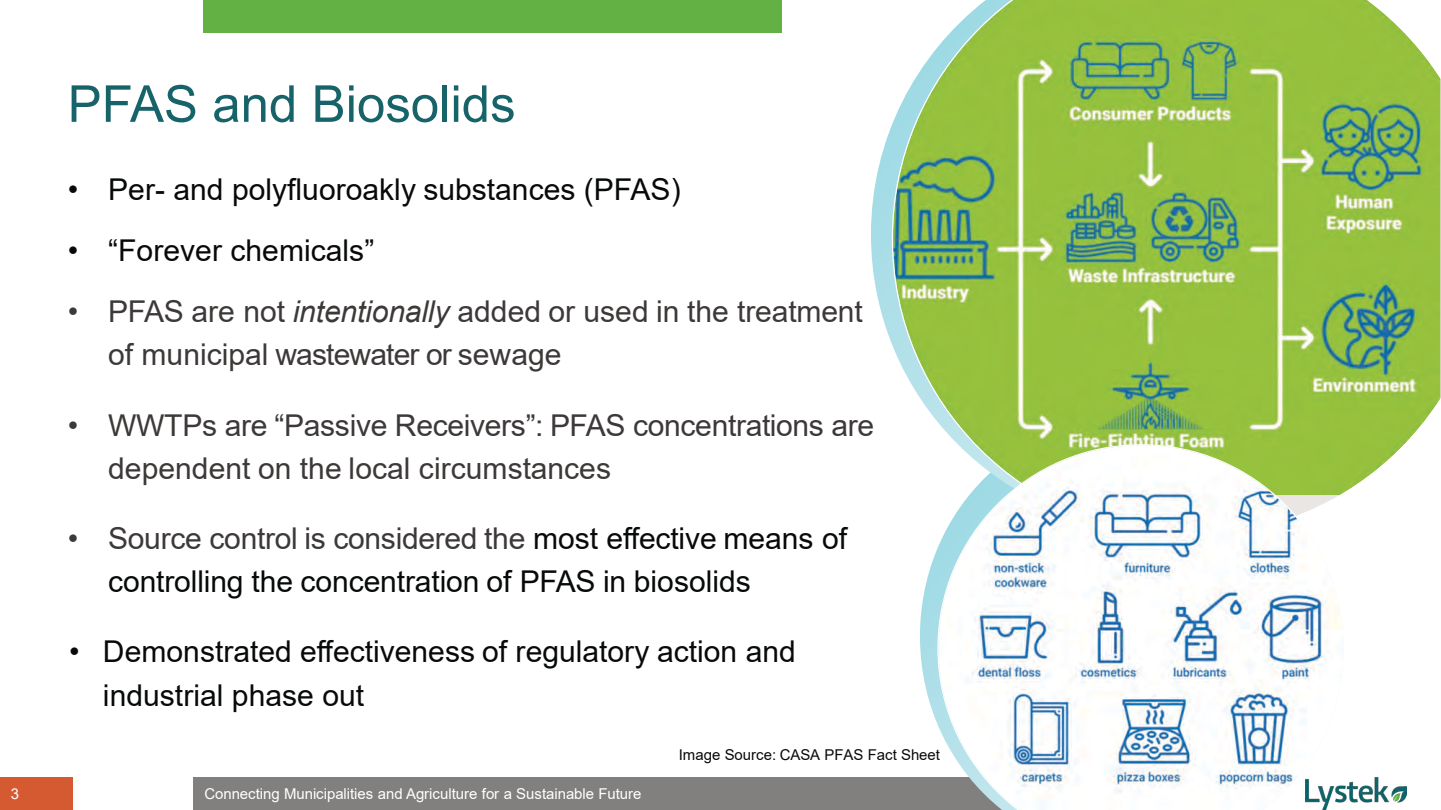
<style>
.page{position:relative;width:1441px;height:810px;background:#fff}
.page>*{position:absolute;margin:0;border:0;box-sizing:border-box;transform-origin:0 0}
.t1{font:51px "Arial";color:#17636a}
.t2{font:30px/43.2px "Arial";color:#080a0a}
.t3{font:30px/43.2px "Arial";letter-spacing:-.005em;color:#3c3938}
.t4{font:15px "Arial";color:#fff}
.t5{font:15px "Arial";color:#080a0a}
.s1{font-style:italic}
.s2{color:#3c3938}
</style>
<div class="page">
<div style="left:194px;top:778px;width:1067px;height:32px;background:#81807f"></div>
<div style="left:203px;top:0;width:579px;height:33px;background:#63b045"></div>
<div style="left:0;top:778px;width:73px;height:32px;background:#d55a32"></div>
<img style="left:1344px;top:778px;width:61px;height:25px">
<svg style="left:919px;top:550px;width:18px;height:228px"></svg>
<svg style="left:871px;top:127px;width:20px;height:215px"></svg>
<svg style="left:891px;top:0;width:549px;height:493px;background:#99c25d"></svg>
<svg style="left:937px;top:444px;width:407px;height:366px"></svg>
<h1 class="t1" style="left:68px;top:85px;width:449px">PFAS and Biosolids</h1>
<p class="t2" style="left:68px;top:170px;width:614px">• Per- and polyfluoroakly substances (PFAS)</p>
<p class="t2" style="left:68px;top:232px;width:308px">• “Forever chemicals”</p>
<p class="t3" style="left:108px;top:293px;width:756px;text-indent:-40px">• PFAS are not <span class="s1">intentionally</span> added or used in the treatment of municipal wastewater or sewage</p>
<p class="t3" style="left:108px;top:406px;width:767px;text-indent:-40px">• WWTPs are “Passive Receivers”: PFAS concentrations are dependent on the local circumstances</p>
<p class="t2" style="left:108px;top:520px;width:740px;text-indent:-40px"><span class="s2">• Source control is considered the</span> most effective means of controlling the concentration of PFAS in biosolids</p>
<p class="t2" style="left:103px;top:633px;width:694px;text-indent:-34px">• Demonstrated effectiveness of regulatory action and industrial phase out</p>
<p class="t5" style="left:678px;top:749px;width:263px">Image Source: CASA PFAS Fact Sheet</p>
<p class="t4" style="left:11px;top:789px;width:10px">3</p>
<p class="t4" style="left:204px;top:789px;width:438px">Connecting Municipalities and Agriculture for a Sustainable Future</p>
</div>
